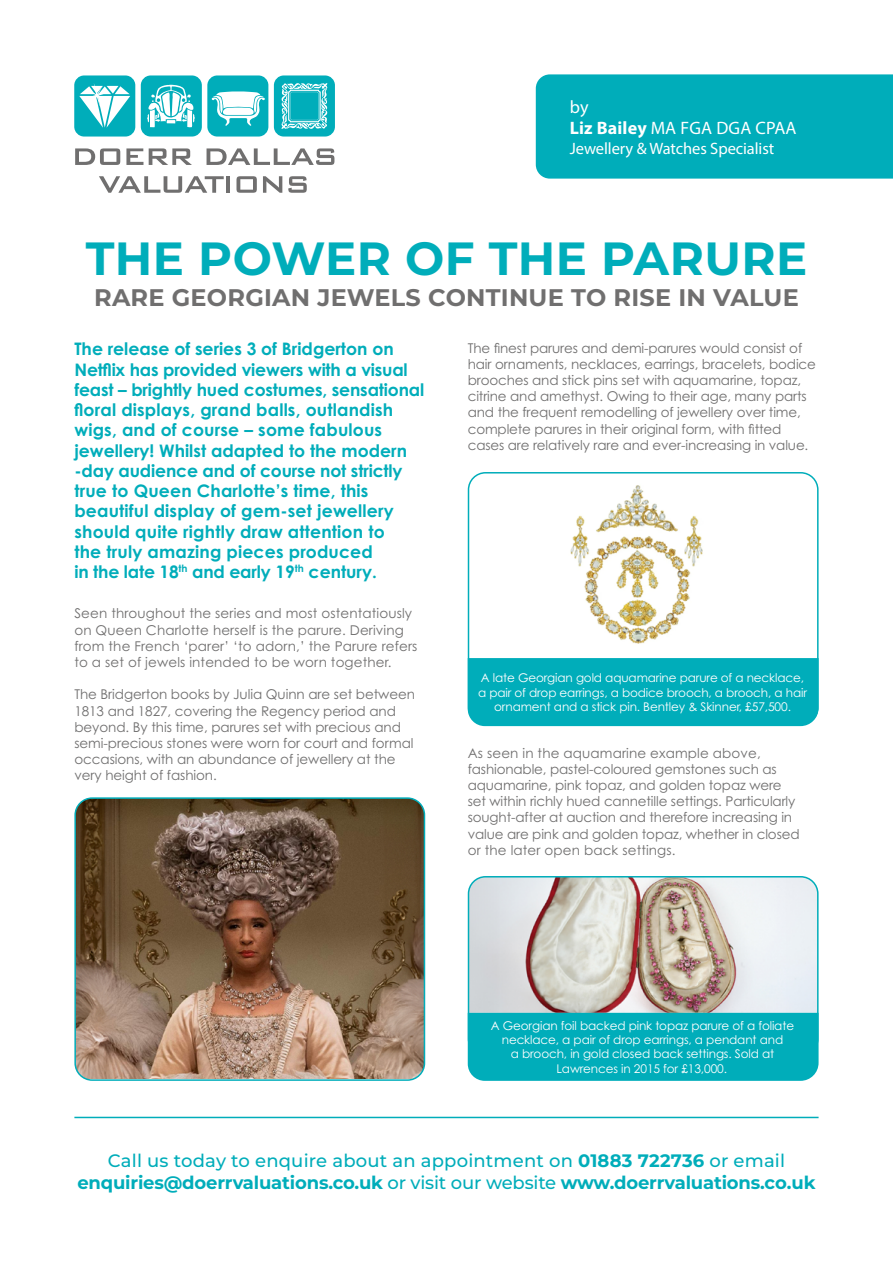
<style>
.page{position:relative;width:893px;height:1263px;background:#fff}
.page>*{position:absolute;margin:0;border:0;box-sizing:border-box;transform-origin:0 0}
.t1{font:700 46.5px "Montserrat";letter-spacing:.01em;color:#00adba}
.t2{font:700 24px "Montserrat";letter-spacing:.01em;color:#706f6f}
.t3{font:700 18px/21.6px "Montserrat";letter-spacing:-.01em;color:#00adba;text-align:center}
.t4{font:18px/21.6px "Myriad Pro";letter-spacing:.01em;color:#fff}
.t5{font:700 17.25px/20.2px "Century Gothic Pro";color:#00adba}
.t6{font:16.5px "Myriad Pro";letter-spacing:-.005em;color:#fff}
.t7{font:13.5px/16.2px "Century Gothic Pro";letter-spacing:-.01em;color:#706f6f}
.t8{font:13.5px/16.2px "Century Gothic Pro";letter-spacing:.01em;color:#706f6f}
.t9{font:12px/14.4px "Century Gothic Pro";letter-spacing:-.01em;color:#fff;text-align:center}
.s1{font-weight:700}
.s2{font-weight:500}
</style>
<div class="page">
<div style="left:74px;top:75px;width:61px;height:62px;background:#00adba;border-radius:10px"></div>
<div style="left:141px;top:75px;width:61px;height:62px;background:#00adba;border-radius:10px"></div>
<div style="left:207px;top:75px;width:61px;height:62px;background:#00adba;border-radius:10px"></div>
<div style="left:274px;top:75px;width:61px;height:62px;background:#00adba;border-radius:10px"></div>
<svg style="left:79px;top:83px;width:51px;height:45px"></svg>
<svg style="left:281px;top:83px;width:47px;height:46px"></svg>
<svg style="left:211px;top:91px;width:54px;height:35px"></svg>
<svg style="left:147px;top:85px;width:48px;height:42px"></svg>
<svg style="left:75px;top:148px;width:45px;height:17px"></svg>
<svg style="left:126px;top:148px;width:17px;height:17px"></svg>
<svg style="left:149px;top:148px;width:43px;height:17px"></svg>
<svg style="left:207px;top:148px;width:127px;height:17px"></svg>
<svg style="left:99px;top:176px;width:125px;height:17px"></svg>
<hr style="left:226px;top:176px;width:4px;height:17px;background:#706f6f">
<svg style="left:236px;top:176px;width:21px;height:17px"></svg>
<svg style="left:263px;top:176px;width:19px;height:17px"></svg>
<svg style="left:288px;top:176px;width:19px;height:17px"></svg>
<hr style="left:74px;top:1117px;width:745px;height:1px;background:#00adba">
<div style="left:536px;top:74px;width:357px;height:105px;background:#00adba"></div>
<img style="left:77px;top:800px;width:347px;height:278px">
<div style="left:74px;top:797px;width:351px;height:284px;border:2px solid #00adba;border-radius:17px"></div>
<img style="left:570px;top:485px;width:133px;height:159px">
<div style="left:468px;top:472px;width:351px;height:253px;border:2px solid #00adba;border-radius:17px"></div>
<div style="left:468px;top:658px;width:351px;height:68px;background:#00adba"></div>
<img style="left:468px;top:877px;width:348px;height:136px">
<div style="left:468px;top:876px;width:351px;height:181px;border:2px solid #00adba;border-radius:17px"></div>
<div style="left:468px;top:1013px;width:351px;height:68px;background:#00adba"></div>
<h3 class="t4" style="left:570px;top:95px;width:228px">by<br><span class="s1">Liz Bailey</span> MA FGA DGA CPAA</h3>
<p class="t6" style="left:570px;top:138px;width:206px">Jewellery &amp; Watches Specialist</p>
<h1 class="t1" style="left:86px;top:225px;width:723px">THE POWER OF THE PARURE</h1>
<h2 class="t2" style="left:94px;top:280px;width:706px">RARE GEORGIAN JEWELS CONTINUE TO RISE IN VALUE</h2>
<p class="t5" style="left:74px;top:339px;width:351px">The release of series 3 of Bridgerton on Netflix has provided viewers with a visual feast – brightly hued costumes, sensational floral displays, grand balls, outlandish wigs, and of course – some fabulous jewellery! Whilst adapted to the modern -day audience and of course not strictly true to Queen Charlotte’s time, this beautiful display of gem-set jewellery should quite rightly draw attention to<br>the truly amazing pieces produced<br>in the late 18<sup>th</sup> and early 19<sup>th</sup> century.</p>
<p class="t8" style="left:74px;top:605px;width:345px">Seen throughout the series and most ostentatiously on Queen Charlotte herself is the parure. Deriving from the French ‘parer’ ‘to adorn,’ the Parure refers to a set of jewels intended to be worn together.</p>
<p class="t7" style="left:74px;top:686px;width:342px">The Bridgerton books by Julia Quinn are set between 1813 and 1827, covering the Regency period and beyond. By this time, parures set with precious and semi-precious stones were worn for court and formal occasions, with an abundance of jewellery at the very height of fashion.</p>
<p class="t7" style="left:468px;top:339px;width:350px">The finest parures and demi-parures would consist of hair ornaments, necklaces, earrings, bracelets, bodice brooches and stick pins set with aquamarine, topaz, citrine and amethyst. Owing to their age, many parts and the frequent remodelling of jewellery over time, complete parures in their original form, with fitted cases are relatively rare and ever-increasing in value.</p>
<p class="t9" style="left:478px;top:670px;width:330px">A late Georgian gold aquamarine parure of a necklace, a pair of drop earrings, a bodice brooch, a brooch, a hair ornament and a stick pin. Bentley &amp; Skinner, £57,500.</p>
<p class="t7" style="left:468px;top:744px;width:333px">As seen in the aquamarine example above, fashionable, pastel-coloured gemstones such as aquamarine, pink topaz, and golden topaz were set within richly hued cannetille settings. Particularly sought-after at auction and therefore increasing in value are pink and golden topaz, whether in closed or the later open back settings.</p>
<p class="t9" style="left:491px;top:1018px;width:305px">A Georgian foil backed pink topaz parure of a foliate necklace, a pair of drop earrings, a pendant and<br>a brooch, in gold closed back settings. Sold at Lawrences in 2015 for £13,000.</p>
<h3 class="t3" style="left:77px;top:1149px;width:740px"><span class="s2">Call us today to enquire about an appointment on</span> 01883 722736 <span class="s2">or email </span>enquiries@doerrvaluations.co.uk <span class="s2">or visit our website</span> www.doerrvaluations.co.uk</h3>
</div>
